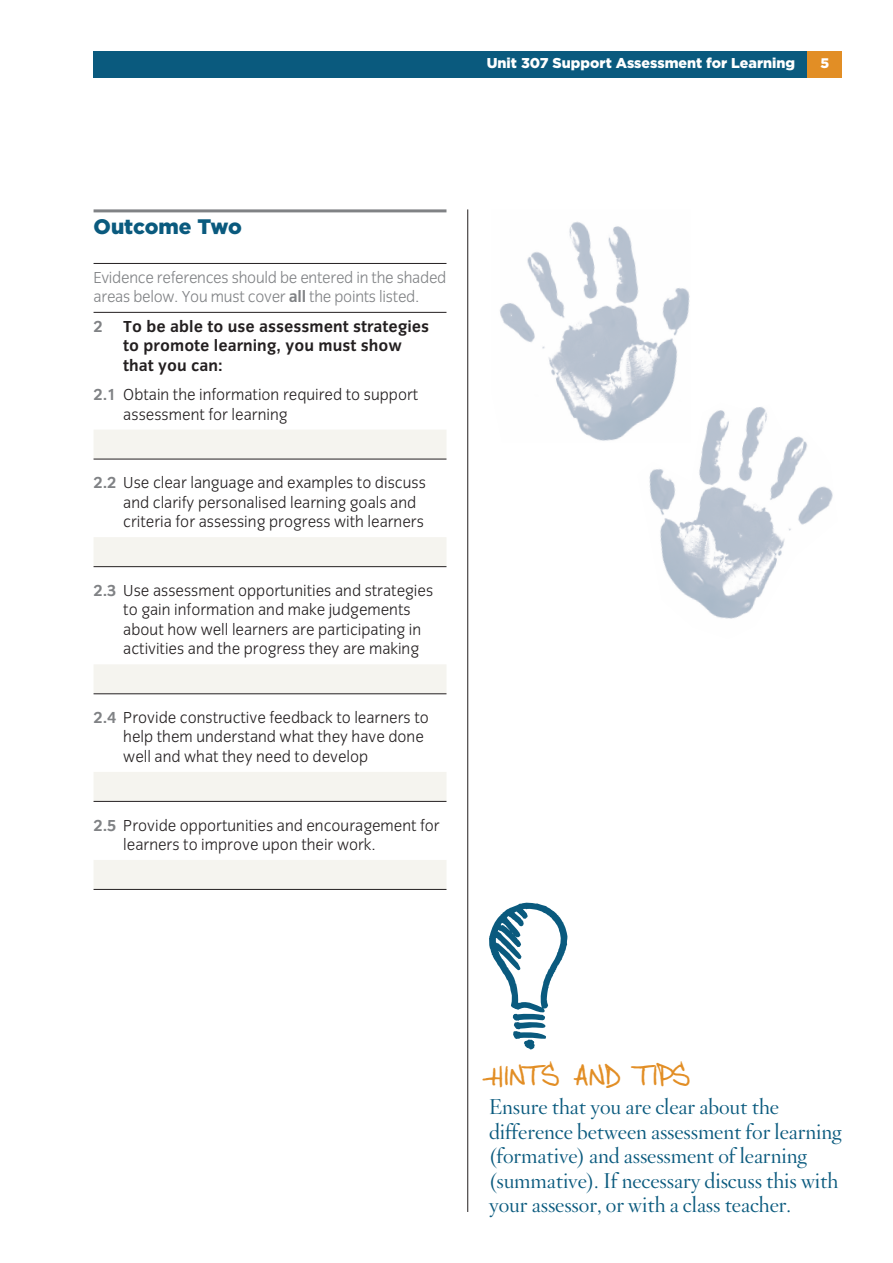
<style>
.page{position:relative;width:893px;height:1263px;background:#fff}
.page>*{position:absolute;margin:0;border:0;box-sizing:border-box;transform-origin:0 0}
.STL_Feature_headline{font:27px "FG Bonnie'sfont";letter-spacing:.01em;color:#e28e25}
.STL_Feature_copy{font:21px/24.5px "Hoefler Titling HTF Lt Roman";color:#0a5a7e}
.STL_Headline_lowerca{font:900 21px "Gotham";color:#0a5a7e}
.STL_Body_Copy__outco{font:300 16.5px/19.5px "Congress Sans";color:#231f20}
.STL_Outcome_grey_cop{font:300 16.5px/19.5px "Congress Sans";letter-spacing:-.015em;color:#808285}
.STL_Body_Copy__outco-2{font:700 16.5px/19.5px "Congress Sans";color:#231f20}
.t1{font:900 14.25px "Gotham";color:#fff}
.t2{font:900 13.8px "Gotham";color:#fff}
.s1{font-weight:700}
.s2{color:#808285}
.s3{font-weight:700;color:#808285}
</style>
<div class="page">
<svg style="left:489px;top:902px;width:79px;height:148px"></svg>
<hr style="left:94px;top:209px;width:352px;height:3px;background:#808285">
<hr style="left:94px;top:263px;width:352px;height:1px;background:#231f20">
<hr style="left:94px;top:312px;width:352px;height:1px;background:#231f20">
<div style="left:94px;top:430px;width:352px;height:29px;background:#f5f4ef"></div>
<hr style="left:94px;top:459px;width:352px;height:1px;background:#231f20">
<div style="left:94px;top:537px;width:352px;height:29px;background:#f5f4ef"></div>
<hr style="left:94px;top:566px;width:352px;height:1px;background:#231f20">
<div style="left:94px;top:664px;width:352px;height:29px;background:#f5f4ef"></div>
<hr style="left:94px;top:693px;width:352px;height:1px;background:#231f20">
<div style="left:94px;top:772px;width:352px;height:29px;background:#f5f4ef"></div>
<hr style="left:94px;top:801px;width:352px;height:1px;background:#231f20">
<div style="left:94px;top:860px;width:352px;height:29px;background:#f5f4ef"></div>
<hr style="left:94px;top:889px;width:352px;height:1px;background:#231f20">
<img style="left:500px;top:221px;width:190px;height:220px">
<img style="left:637px;top:403px;width:196px;height:216px">
<hr style="left:467px;top:209px;width:1px;height:1003px;background:#231f20">
<div style="left:94px;top:51px;width:714px;height:26px;background:#0a5a7e"></div>
<div style="left:808px;top:51px;width:34px;height:26px;background:#e28e25"></div>
<p class="t1" style="left:487px;top:55px;width:310px">Unit 307 Support Assessment for Learning</p>
<p class="t2" style="left:821px;top:55px;width:10px">5</p>
<p class="STL_Headline_lowerca" style="left:94px;top:214px;width:150px">Outcome Two</p>
<p class="STL_Outcome_grey_cop" style="left:94px;top:268px;width:354px">Evidence references should be entered in the shaded areas below. You must cover <span class="s1">all</span> the points listed.</p>
<p class="STL_Body_Copy__outco-2" style="left:123px;top:316px;width:307px;text-indent:-30px"><span class="s2">2</span> To be able to use assessment strategies to promote learning, you must show that you can:</p>
<p class="STL_Body_Copy__outco" style="left:123px;top:385px;width:297px;text-indent:-30px"><span class="s3">2.1</span> Obtain the information required to support assessment for learning</p>
<p class="STL_Body_Copy__outco" style="left:123px;top:473px;width:304px;text-indent:-30px"><span class="s3">2.2</span> Use clear language and examples to discuss and clarify personalised learning goals and criteria for assessing progress with learners</p>
<p class="STL_Body_Copy__outco" style="left:123px;top:581px;width:311px;text-indent:-30px"><span class="s3">2.3</span> Use assessment opportunities and strategies to gain information and make judgements about how well learners are participating in activities and the progress they are making</p>
<p class="STL_Body_Copy__outco" style="left:123px;top:708px;width:307px;text-indent:-30px"><span class="s3">2.4</span> Provide constructive feedback to learners to help them understand what they have done well and what they need to develop</p>
<p class="STL_Body_Copy__outco" style="left:123px;top:815px;width:318px;text-indent:-30px"><span class="s3">2.5</span> Provide opportunities and encouragement for learners to improve upon their work.</p>
<p class="STL_Feature_headline" style="left:489px;top:1060px;width:204px">HINTS AND TIPS</p>
<p class="STL_Feature_copy" style="left:489px;top:1094px;width:354px">Ensure that you are clear about the difference between assessment for learning (formative) and assessment of learning (summative). If necessary discuss this with your assessor, or with a class teacher.</p>
</div>
